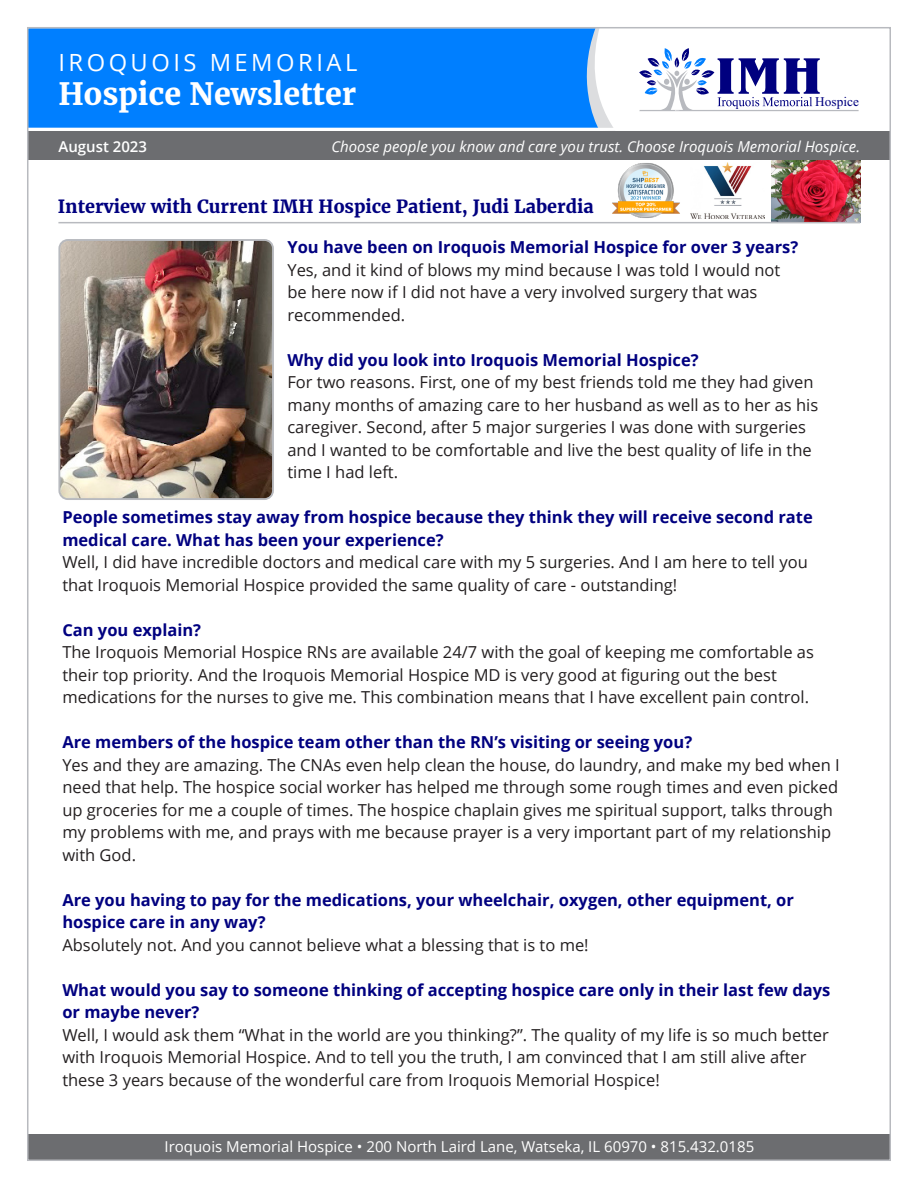
<style>
.page{position:relative;width:918px;height:1188px;background:#fff}
.page>*{position:absolute;margin:0;border:0;box-sizing:border-box;transform-origin:0 0}
.t1{font:700 30.45px "Merriweather";color:#fff}
.t2{font:23.7px "Open Sans";letter-spacing:.15em;color:#fff}
.Blue_Header_-_Merriweather{font:700 18px "Merriweather";color:#000080}
.Blue_Header_-_Merriweather-2{font:16.5px/22.5px "Open Sans";color:#231f20}
.Blue_Header_-_Merriweather-3{font:700 16.5px "Open Sans";color:#000080}
.t3{font:15px "Open Sans";color:#fff}
.t4{font:italic 15px "Open Sans";color:#fff}
.t5{font:600 15px "Open Sans";color:#fff}
.t6{font:13.2px "Times New Roman";letter-spacing:.005em;color:#00007f}
</style>
<div class="page">
<img style="left:690px;top:162px;width:75px;height:56px">
<img style="left:772px;top:160px;width:88px;height:62px">
<div style="left:30px;top:30px;width:547px;height:98px;background:#007fff"></div>
<svg style="left:577px;top:30px;width:36px;height:98px"></svg>
<div style="left:28px;top:131px;width:862px;height:29px;background:#6c6d70"></div>
<hr style="left:639px;top:110px;width:220px;height:1px;background:#b8babf">
<svg style="left:639px;top:48px;width:181px;height:64px"></svg>
<div style="left:28px;top:1134px;width:862px;height:27px;background:#6c6d70"></div>
<hr style="left:58px;top:222px;width:802px;height:1px;background:#b8babf">
<img style="left:612px;top:163px;width:68px;height:55px">
<img style="left:61px;top:242px;width:210px;height:255px">
<div style="left:58px;top:239px;width:216px;height:261px;border:2px solid #b8babf;border-radius:8px"></div>
<p class="t2" style="left:58px;top:46px;width:300px">IROQUOIS MEMORIAL</p>
<p class="t1" style="left:58px;top:75px;width:299px">Hospice Newsletter</p>
<p class="t6" style="left:815px;top:93px;width:45px">Hospice</p>
<p class="t5" style="left:58px;top:136px;width:90px">August 2023</p>
<p class="t4" style="left:331px;top:136px;width:530px">Choose people you know and care you trust. Choose Iroquois Memorial Hospice.</p>
<p class="Blue_Header_-_Merriweather" style="left:58px;top:195px;width:537px">Interview with Current IMH Hospice Patient, Judi Laberdia</p>
<p class="Blue_Header_-_Merriweather-3" style="left:287px;top:236px;width:512px">You have been on Iroquois Memorial Hospice for over 3 years?</p>
<p class="Blue_Header_-_Merriweather-2" style="left:287px;top:258px;width:494px">Yes, and it kind of blows my mind because I was told I would not be here now if I did not have a very involved surgery that was recommended.</p>
<p class="Blue_Header_-_Merriweather-3" style="left:287px;top:348px;width:413px">Why did you look into Iroquois Memorial Hospice?</p>
<p class="Blue_Header_-_Merriweather-2" style="left:287px;top:371px;width:532px">For two reasons. First, one of my best friends told me they had given many months of amazing care to her husband as well as to her as his caregiver. Second, after 5 major surgeries I was done with surgeries and I wanted to be comfortable and live the best quality of life in the time I had left.</p>
<p class="Blue_Header_-_Merriweather-3" style="left:62px;top:506px;width:752px">People sometimes stay away from hospice because they think they will receive second rate</p>
<p class="Blue_Header_-_Merriweather-3" style="left:62px;top:528px;width:383px">medical care. What has been your experience?</p>
<p class="Blue_Header_-_Merriweather-2" style="left:62px;top:551px;width:747px">Well, I did have incredible doctors and medical care with my 5 surgeries. And I am here to tell you</p>
<p class="Blue_Header_-_Merriweather-2" style="left:62px;top:573px;width:617px">that Iroquois Memorial Hospice provided the same quality of care - outstanding!</p>
<p class="Blue_Header_-_Merriweather-3" style="left:62px;top:618px;width:140px">Can you explain?</p>
<p class="Blue_Header_-_Merriweather-2" style="left:62px;top:641px;width:753px">The Iroquois Memorial Hospice RNs are available 24/7 with the goal of keeping me comfortable as</p>
<p class="Blue_Header_-_Merriweather-2" style="left:62px;top:663px;width:716px">their top priority. And the Iroquois Memorial Hospice MD is very good at figuring out the best</p>
<p class="Blue_Header_-_Merriweather-2" style="left:62px;top:686px;width:748px">medications for the nurses to give me. This combination means that I have excellent pain control.</p>
<p class="Blue_Header_-_Merriweather-3" style="left:62px;top:731px;width:631px">Are members of the hospice team other than the RN’s visiting or seeing you?</p>
<p class="Blue_Header_-_Merriweather-2" style="left:62px;top:753px;width:779px">Yes and they are amazing. The CNAs even help clean the house, do laundry, and make my bed when I</p>
<p class="Blue_Header_-_Merriweather-2" style="left:62px;top:776px;width:777px">need that help. The hospice social worker has helped me through some rough times and even picked</p>
<p class="Blue_Header_-_Merriweather-2" style="left:62px;top:798px;width:772px">up groceries for me a couple of times. The hospice chaplain gives me spiritual support, talks through</p>
<p class="Blue_Header_-_Merriweather-2" style="left:62px;top:821px;width:770px">my problems with me, and prays with me because prayer is a very important part of my relationship</p>
<p class="Blue_Header_-_Merriweather-2" style="left:62px;top:843px;width:75px">with God.</p>
<p class="Blue_Header_-_Merriweather-3" style="left:62px;top:888px;width:733px">Are you having to pay for the medications, your wheelchair, oxygen, other equipment, or</p>
<p class="Blue_Header_-_Merriweather-3" style="left:62px;top:911px;width:205px">hospice care in any way?</p>
<p class="Blue_Header_-_Merriweather-2" style="left:62px;top:933px;width:528px">Absolutely not. And you cannot believe what a blessing that is to me!</p>
<p class="Blue_Header_-_Merriweather-3" style="left:62px;top:978px;width:770px">What would you say to someone thinking of accepting hospice care only in their last few days</p>
<p class="Blue_Header_-_Merriweather-3" style="left:62px;top:1001px;width:139px">or maybe never?</p>
<p class="Blue_Header_-_Merriweather-2" style="left:62px;top:1023px;width:768px">Well, I would ask them “What in the world are you thinking?”. The quality of my life is so much better</p>
<p class="Blue_Header_-_Merriweather-2" style="left:62px;top:1046px;width:746px">with Iroquois Memorial Hospice. And to tell you the truth, I am convinced that I am still alive after</p>
<p class="Blue_Header_-_Merriweather-2" style="left:62px;top:1068px;width:599px">these 3 years because of the wonderful care from Iroquois Memorial Hospice!</p>
<p class="t3" style="left:165px;top:1136px;width:591px">Iroquois Memorial Hospice • 200 North Laird Lane, Watseka, IL 60970 • 815.432.0185</p>
</div>
